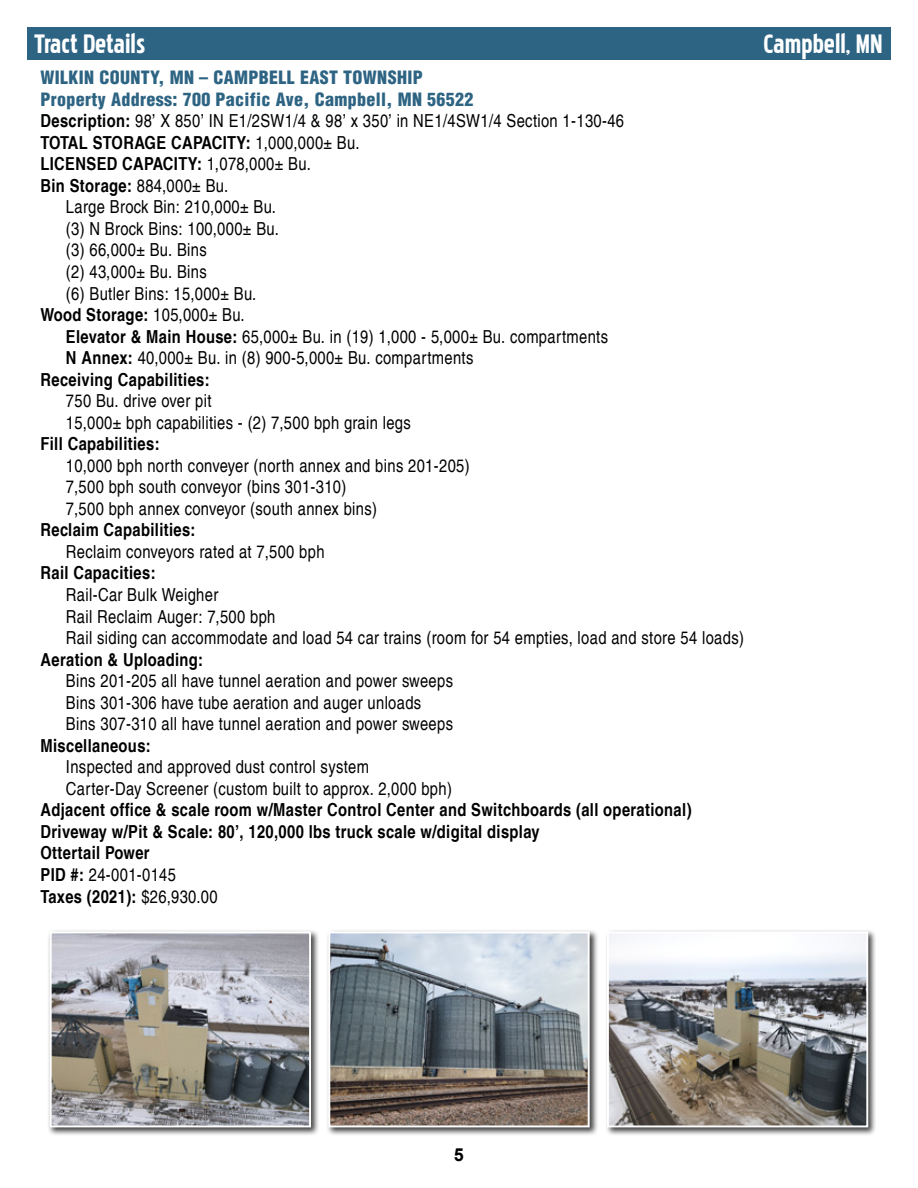
<style>
.page{position:relative;width:918px;height:1188px;background:#fff}
.page>*{position:absolute;margin:0;border:0;box-sizing:border-box;transform-origin:0 0}
.t1{font:33px "Pakenham";color:#fff}
.t2{font:condensed 18px/21.6px "Helvetica LT Pro";letter-spacing:.02em;color:#000}
.t3{font:700 condensed 18px/21.6px "Helvetica LT Pro";letter-spacing:.02em;color:#000}
.t4{font:900 condensed 18px "Helvetica LT Pro";letter-spacing:.02em;color:#2e6483}
.t5{font:700 18px "Arial";color:#000}
.s1{font-weight:700}
.s2{font-weight:400}
</style>
<div class="page">
<div style="left:27px;top:27px;width:864px;height:32px;background:#2e6483"></div>
<div style="left:48px;top:929px;width:272px;height:207px;background:#000;opacity:.75"></div>
<img style="left:53px;top:934px;width:255px;height:190px">
<div style="left:50px;top:931px;width:261px;height:196px;border:2px solid #fff"></div>
<div style="left:326px;top:929px;width:272px;height:207px;background:#000;opacity:.75"></div>
<img style="left:331px;top:934px;width:256px;height:190px">
<div style="left:328px;top:931px;width:262px;height:196px;border:2px solid #fff"></div>
<div style="left:605px;top:929px;width:272px;height:207px;background:#000;opacity:.75"></div>
<img style="left:610px;top:934px;width:255px;height:190px">
<div style="left:607px;top:931px;width:261px;height:196px;border:2px solid #fff"></div>
<h1 class="t1" style="left:34px;top:29px;width:113px">Tract Details</h1>
<h1 class="t1" style="left:763px;top:29px;width:121px">Campbell, MN</h1>
<p class="t4" style="left:40px;top:66px;width:384px">WILKIN COUNTY, MN – CAMPBELL EAST TOWNSHIP</p>
<p class="t4" style="left:40px;top:88px;width:435px">Property Address: 700 Pacific Ave, Campbell, MN 56522</p>
<p class="t2" style="left:40px;top:110px;width:585px"><span class="s1">Description:</span> 98’ X 850’ IN E1/2SW1/4 &amp; 98’ x 350’ in NE1/4SW1/4 Section 1-130-46</p>
<p class="t3" style="left:40px;top:132px;width:320px">TOTAL STORAGE CAPACITY: <span class="s2">1,000,000± Bu.</span></p>
<p class="t3" style="left:40px;top:153px;width:272px">LICENSED CAPACITY: <span class="s2">1,078,000± Bu.</span></p>
<p class="t3" style="left:40px;top:175px;width:189px">Bin Storage: <span class="s2">884,000± Bu.</span></p>
<p class="t2" style="left:66px;top:196px;width:212px">Large Brock Bin: 210,000± Bu.</p>
<p class="t2" style="left:66px;top:218px;width:214px">(3) N Brock Bins: 100,000± Bu.</p>
<p class="t2" style="left:66px;top:239px;width:142px">(3) 66,000± Bu. Bins</p>
<p class="t2" style="left:66px;top:261px;width:142px">(2) 43,000± Bu. Bins</p>
<p class="t2" style="left:66px;top:282px;width:192px">(6) Butler Bins: 15,000± Bu.</p>
<p class="t3" style="left:40px;top:304px;width:206px">Wood Storage: <span class="s2">105,000± Bu.</span></p>
<p class="t2" style="left:66px;top:325px;width:544px"><span class="s1">Elevator &amp; Main House:</span> 65,000± Bu. in (19) 1,000 - 5,000± Bu. compartments</p>
<p class="t2" style="left:66px;top:347px;width:409px"><span class="s1">N Annex:</span> 40,000± Bu. in (8) 900-5,000± Bu. compartments</p>
<p class="t3" style="left:40px;top:369px;width:171px">Receiving Capabilities:</p>
<p class="t2" style="left:66px;top:390px;width:346px">750 Bu. drive over pit<br>15,000± bph capabilities - (2) 7,500 bph grain legs</p>
<p class="t3" style="left:40px;top:433px;width:121px">Fill Capabilities:</p>
<p class="t2" style="left:66px;top:454px;width:405px">10,000 bph north conveyer (north annex and bins 201-205)<br>7,500 bph south conveyor (bins 301-310)<br>7,500 bph annex conveyor (south annex bins)</p>
<p class="t3" style="left:40px;top:519px;width:157px">Reclaim Capabilities:</p>
<p class="t2" style="left:66px;top:541px;width:260px">Reclaim conveyors rated at 7,500 bph</p>
<p class="t3" style="left:40px;top:562px;width:117px">Rail Capacities:</p>
<p class="t2" style="left:66px;top:584px;width:680px">Rail-Car Bulk Weigher<br>Rail Reclaim Auger: 7,500 bph<br>Rail siding can accommodate and load 54 car trains (room for 54 empties, load and store 54 loads)</p>
<p class="t3" style="left:40px;top:648px;width:164px">Aeration &amp; Uploading:</p>
<p class="t2" style="left:66px;top:670px;width:389px">Bins 201-205 all have tunnel aeration and power sweeps<br>Bins 301-306 have tube aeration and auger unloads<br>Bins 307-310 all have tunnel aeration and power sweeps</p>
<p class="t3" style="left:40px;top:735px;width:112px">Miscellaneous:</p>
<p class="t2" style="left:66px;top:756px;width:388px">Inspected and approved dust control system<br>Carter-Day Screener (custom built to approx. 2,000 bph)</p>
<p class="t3" style="left:40px;top:799px;width:653px">Adjacent office &amp; scale room w/Master Control Center and Switchboards (all operational)<br>Driveway w/Pit &amp; Scale: 80’, 120,000 lbs truck scale w/digital display<br>Ottertail Power<br>PID #: <span class="s2">24-001-0145<br></span>Taxes (2021): <span class="s2">$26,930.00</span></p>
<p class="t5" style="left:454px;top:1143px;width:12px">5</p>
</div>
